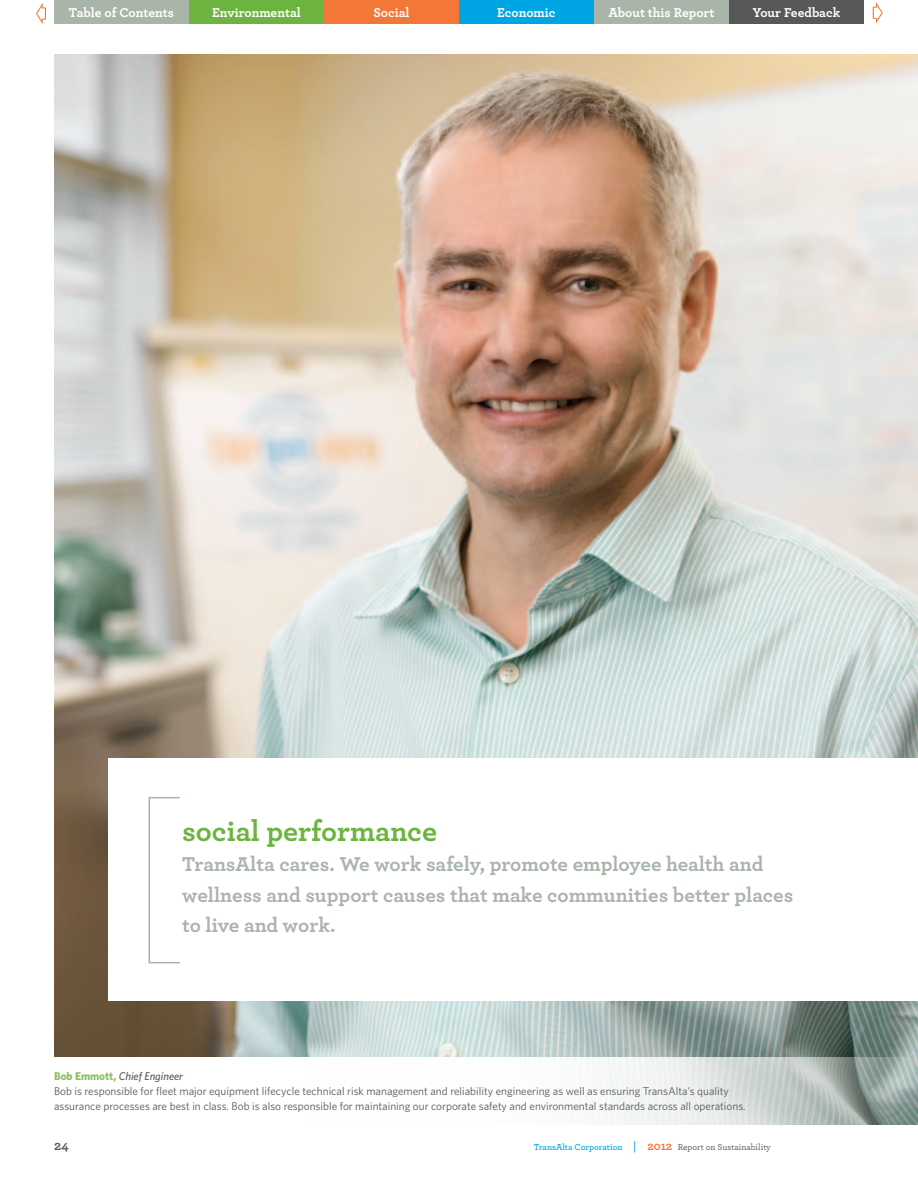
<style>
.page{position:relative;width:918px;height:1188px;background:#fff}
.page>*{position:absolute;margin:0;border:0;box-sizing:border-box;transform-origin:0 0}
.t1{font:700 30px "Archer";color:#6cb43f}
.t2{font:700 21px/30px "Archer";color:#aab5aa}
.t3{font:700 13.5px "Archer";color:#fff}
.t4{font:700 13.5px "Archer";color:#57585a}
.t5{font:11.25px/15px "Whitney";color:#57585a}
.t6{font:500 9px "Archer";color:#57585a}
.s1{font-weight:700;color:#89c05e}
.s2{font-weight:500;font-style:italic}
.s3{font-weight:600;color:#00a5e3}
.s4{font-weight:600;font-size:12px;color:#00a5e3}
.s5{font-weight:700;font-size:12px;color:#f37736}
</style>
<div class="page">
<img style="left:54px;top:54px;width:864px;height:1004px">
<div style="left:108px;top:758px;width:810px;height:243px;background:#fff"></div>
<div style="left:148px;top:797px;width:32px;height:166px;border:2px solid #aab5aa"></div>
<svg style="left:604px;top:1058px;width:314px;height:67px"></svg>
<div style="left:54px;top:0;width:135px;height:23px;background:#aab5aa"></div>
<div style="left:189px;top:0;width:135px;height:23px;background:#6cb43f"></div>
<div style="left:324px;top:0;width:135px;height:23px;background:#f37736"></div>
<div style="left:459px;top:0;width:135px;height:23px;background:#00a5e3"></div>
<div style="left:729px;top:0;width:135px;height:23px;background:#57585a"></div>
<svg style="left:873px;top:2px;width:10px;height:21px"></svg>
<svg style="left:36px;top:3px;width:10px;height:21px"></svg>
<div style="left:594px;top:0;width:135px;height:23px;background:#aab5aa"></div>
<p class="t3" style="left:69px;top:2px;width:107px">Table of Contents</p>
<p class="t3" style="left:212px;top:2px;width:90px">Environmental</p>
<p class="t3" style="left:373px;top:2px;width:38px">Social</p>
<p class="t3" style="left:497px;top:2px;width:60px">Economic</p>
<p class="t3" style="left:609px;top:2px;width:107px">About this Report</p>
<p class="t3" style="left:753px;top:2px;width:89px">Your Feedback</p>
<h1 class="t1" style="left:182px;top:808px;width:256px">social performance</h1>
<h2 class="t2" style="left:182px;top:848px;width:613px">TransAlta cares. We work safely, promote employee health and wellness and support causes that make communities better places to live and work.</h2>
<p class="t5" style="left:54px;top:1069px;width:693px"><span class="s1">Bob Emmott,</span> <span class="s2">Chief Engineer<br></span>Bob is responsible for fleet major equipment lifecycle technical risk management and reliability engineering as well as ensuring TransAlta’s quality assurance processes are best in class. Bob is also responsible for maintaining our corporate safety and environmental standards across all operations.</p>
<p class="t4" style="left:54px;top:1135px;width:16px">24</p>
<p class="t6" style="left:534px;top:1141px;width:239px"><span class="s3">TransAlta Corporation</span> <span class="s4">|</span> <span class="s5">2012</span> Report on Sustainability</p>
</div>
